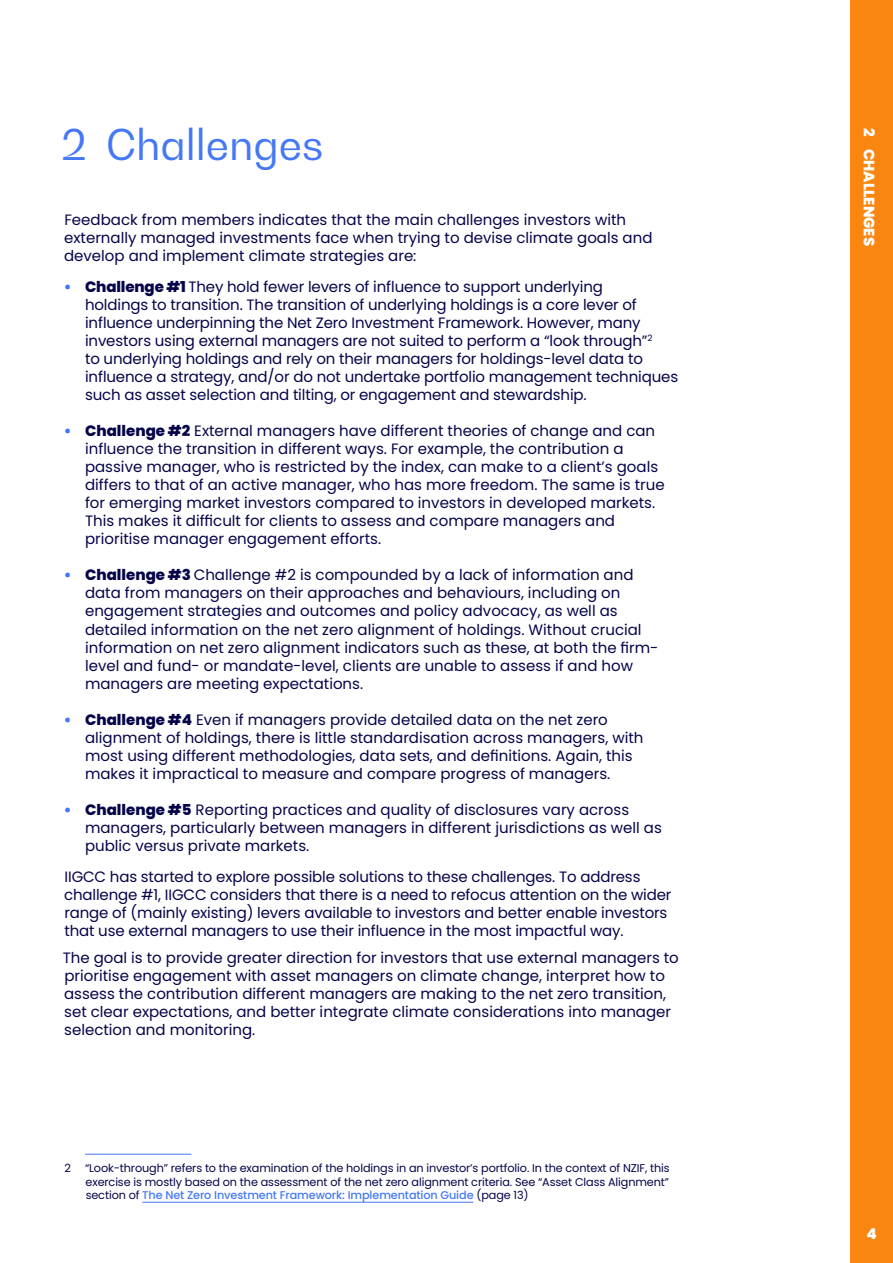
<style>
.page{position:relative;width:893px;height:1263px;background:#fff}
.page>*{position:absolute;margin:0;border:0;box-sizing:border-box;transform-origin:0 0}
.t1{font:42px "Bw Gradual DEMO";color:#4578f5}
.t2{font:15px/18px "Poppins";color:#050449}
.t3{font:800 15px "Poppins";color:#fff}
.t4{font:11.25px/13.5px "Poppins";letter-spacing:-.01em;color:#050449;text-align:justify}
.s1{font-weight:800;color:#4578f5}
.s2{font-weight:800}
.s3{font-weight:500;color:#4578f5}
</style>
<div class="page">
<hr style="left:85px;top:1154px;width:106px;height:1px;background:#4578f5">
<hr style="left:142px;top:1202px;width:331px;height:1px;background:#4578f5">
<div style="left:850px;top:0;width:43px;height:1263px;background:#f88610"></div>
<h1 class="t1" style="left:61px;top:117px;width:263px">2 Challenges</h1>
<p class="t2" style="left:64px;top:211px;width:590px">Feedback from members indicates that the main challenges investors with externally managed investments face when trying to devise climate goals and develop and implement climate strategies are:</p>
<p class="t2" style="left:85px;top:278px;width:595px;text-indent:-21px"><span class="s1">•</span> <span class="s2">Challenge #1</span> They hold fewer levers of influence to support underlying<br>holdings to transition. The transition of underlying holdings is a core lever of influence underpinning the Net Zero Investment Framework. However, many investors using external managers are not suited to perform a “look through”<sup>2<br></sup>to underlying holdings and rely on their managers for holdings-level data to influence a strategy, and/or do not undertake portfolio management techniques such as asset selection and tilting, or engagement and stewardship.</p>
<p class="t2" style="left:85px;top:422px;width:581px;text-indent:-21px"><span class="s1">•</span> <span class="s2">Challenge #2</span> External managers have different theories of change and can influence the transition in different ways. For example, the contribution a passive manager, who is restricted by the index, can make to a client’s goals differs to that of an active manager, who has more freedom. The same is true for emerging market investors compared to investors in developed markets.<br>This makes it difficult for clients to assess and compare managers and prioritise manager engagement efforts.</p>
<p class="t2" style="left:85px;top:566px;width:575px;text-indent:-21px"><span class="s1">•</span> <span class="s2">Challenge #3</span> Challenge #2 is compounded by a lack of information and data from managers on their approaches and behaviours, including on engagement strategies and outcomes and policy advocacy, as well as detailed information on the net zero alignment of holdings. Without crucial information on net zero alignment indicators such as these, at both the firm&shy;level and fund- or mandate-level, clients are unable to assess if and how managers are meeting expectations.</p>
<p class="t2" style="left:85px;top:710px;width:560px;text-indent:-21px"><span class="s1">•</span> <span class="s2">Challenge #4</span> Even if managers provide detailed data on the net zero alignment of holdings, there is little standardisation across managers, with most using different methodologies, data sets, and definitions. Again, this makes it impractical to measure and compare progress of managers.</p>
<p class="t2" style="left:85px;top:800px;width:578px;text-indent:-21px"><span class="s1">•</span> <span class="s2">Challenge #5</span> Reporting practices and quality of disclosures vary across managers, particularly between managers in different jurisdictions as well as public versus private markets.</p>
<p class="t2" style="left:64px;top:868px;width:609px">IIGCC has started to explore possible solutions to these challenges. To address challenge #1, IIGCC considers that there is a need to refocus attention on the wider range of (mainly existing) levers available to investors and better enable investors that use external managers to use their influence in the most impactful way.</p>
<p class="t2" style="left:63px;top:949px;width:618px">The goal is to provide greater direction for investors that use external managers to prioritise engagement with asset managers on climate change, interpret how to assess the contribution different managers are making to the net zero transition, set clear expectations, and better integrate climate considerations into manager selection and monitoring.</p>
<p class="t4" style="left:64px;top:1161px;width:8px">2</p>
<p class="t4" style="left:85px;top:1161px;width:586px">“Look-through” refers to the examination of the holdings in an investor’s portfolio. In the context of NZIF, this exercise is mostly based on the assessment of the net zero alignment criteria. See “Asset Class Alignment” section of <span class="s3">The Net Zero Investment Framework: Implementation Guide</span> (page 13)</p>
<p class="t3" style="left:878px;top:128px;width:120px;rotate:90deg">2 CHALLENGES</p>
<p class="t3" style="left:866px;top:1225px;width:12px">4</p>
</div>
